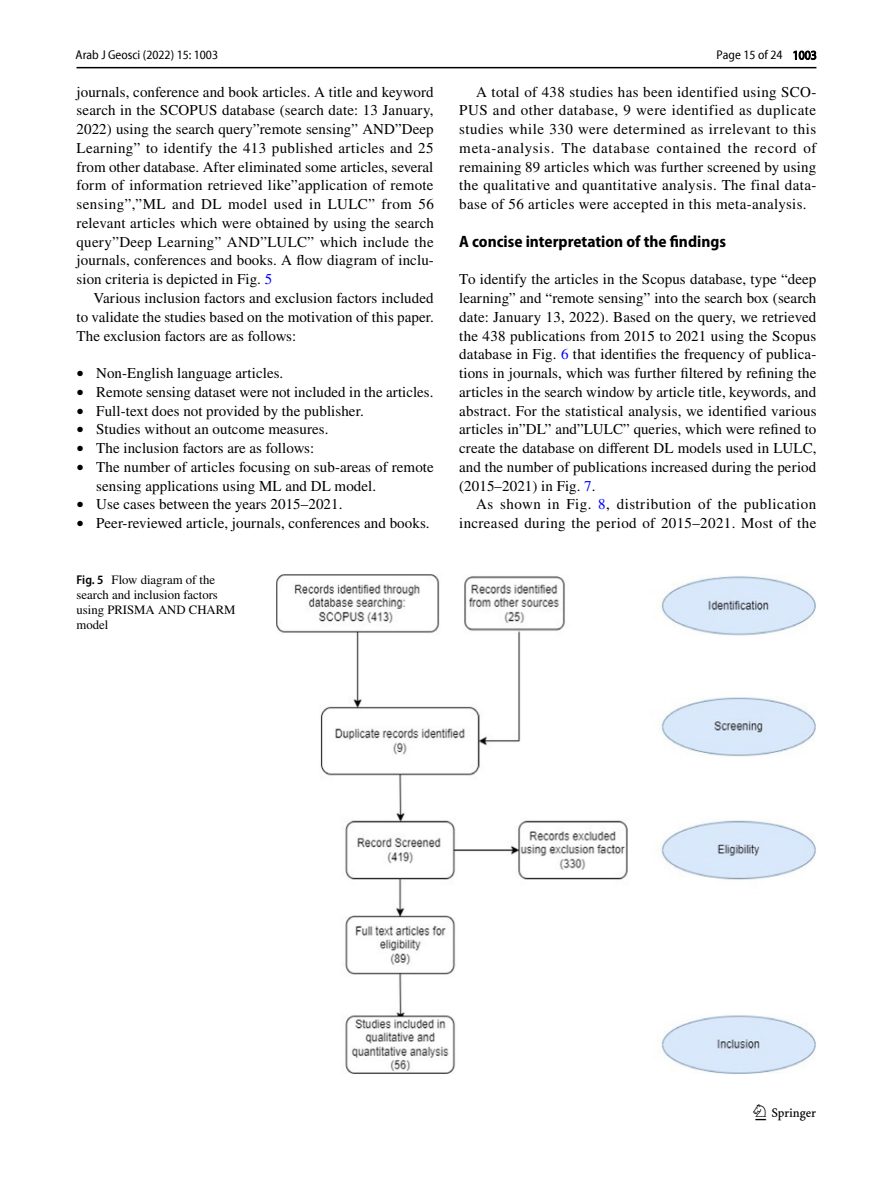
<style>
.page{position:relative;width:893px;height:1187px;background:#fff}
.page>*{position:absolute;margin:0;border:0;box-sizing:border-box;transform-origin:0 0}
.t1{font:22.5px "Springnew Regular 3";color:#000}
.t2{font:700 semi-condensed 16.5px "Myriad Pro";color:#000}
.t3{font:15px/18.8px "STIX";letter-spacing:.005em;color:#000;text-align:justify}
.t4{font:15px/18.8px "STIX";letter-spacing:.03em;color:#000;text-align:right}
.t5{font:12.75px/15px "STIX";color:#000}
.t6{font:semi-condensed 12.75px "Myriad Pro Unic";color:#000}
.s1{color:#00f}
.s2{font-size:14.1px}
.s3{font-family:"Myriad Pro";font-weight:600;font-stretch:semi-condensed}
</style>
<div class="page">
<hr style="left:77px;top:67px;width:739px;height:1px;background:#000">
<img style="left:276px;top:574px;width:540px;height:499px">
<p class="t6" style="left:76px;top:50px;width:144px">Arab J Geosci (2022) 15: 1003</p>
<p class="t6" style="left:717px;top:50px;width:102px">Page 15 of 24 1003</p>
<p class="t3" style="left:77px;top:83px;width:359px">journals, conference and book articles. A title and keyword search in the SCOPUS database (search date: 13 January, 2022) using the search query”remote sensing” AND”Deep Learning” to identify the 413 published articles and 25 from other database. After eliminated some articles, several form of information retrieved like”application of remote sensing”,”ML and DL model used in LULC” from 56 relevant articles which were obtained by using the search query”Deep Learning” AND”LULC” which include the journals, conferences and books. A flow diagram of inclu&shy;sion criteria is depicted in Fig. <span class="s1">5</span></p>
<p class="t3" style="left:77px;top:289px;width:359px;text-indent:17px">Various inclusion factors and exclusion factors included to validate the studies based on the motivation of this paper.<br>The exclusion factors are as follows:</p>
<p class="t3" style="left:77px;top:364px;width:208px"><span class="s2">•</span> Non-English language articles.</p>
<p class="t3" style="left:77px;top:383px;width:358px"><span class="s2">•</span> Remote sensing dataset were not included in the articles.</p>
<p class="t3" style="left:77px;top:402px;width:289px"><span class="s2">•</span> Full-text does not provided by the publisher.</p>
<p class="t3" style="left:77px;top:421px;width:253px"><span class="s2">•</span> Studies without an outcome measures.</p>
<p class="t3" style="left:77px;top:439px;width:239px"><span class="s2">•</span> The inclusion factors are as follows:</p>
<p class="t3" style="left:96px;top:458px;width:339px;text-indent:-20px"><span class="s2">•</span> The number of articles focusing on sub-areas of remote sensing applications using ML and DL model.</p>
<p class="t3" style="left:77px;top:496px;width:267px"><span class="s2">•</span> Use cases between the years 2015–2021.</p>
<p class="t3" style="left:77px;top:514px;width:355px"><span class="s2">•</span> Peer-reviewed article, journals, conferences and books.</p>
<p class="t5" style="left:77px;top:572px;width:161px"><span class="s3">Fig. 5</span> Flow diagram of the search and inclusion factors using PRISMA AND CHARM model</p>
<p class="t3" style="left:459px;top:83px;width:359px;text-indent:17px">A total of 438 studies has been identified using SCO-PUS and other database, 9 were identified as duplicate studies while 330 were determined as irrelevant to this meta-analysis. The database contained the record of remaining 89 articles which was further screened by using the qualitative and quantitative analysis. The final data&shy;base of 56 articles were accepted in this meta-analysis.</p>
<p class="t2" style="left:459px;top:232px;width:268px">A concise interpretation of the findings</p>
<p class="t3" style="left:459px;top:271px;width:359px">To identify the articles in the Scopus database, type “deep learning” and “remote sensing” into the search box (search date: January 13, 2022). Based on the query, we retrieved the 438 publications from 2015 to 2021 using the Scopus database in Fig. <span class="s1">6</span> that identifies the frequency of publica&shy;tions in journals, which was further filtered by refining the articles in the search window by article title, keywords, and abstract. For the statistical analysis, we identified various articles in”DL” and”LULC” queries, which were refined to create the database on different DL models used in LULC, and the number of publications increased during the period (2015–2021) in Fig. <span class="s1">7</span>.</p>
<p class="t4" style="left:459px;top:496px;width:359px">As shown in Fig. <span class="s1">8</span>, distribution of the publication increased during the period of 2015–2021. Most of the</p>
<h1 class="t1" style="left:755px;top:1104px;width:62px">1 3</h1>
</div>
